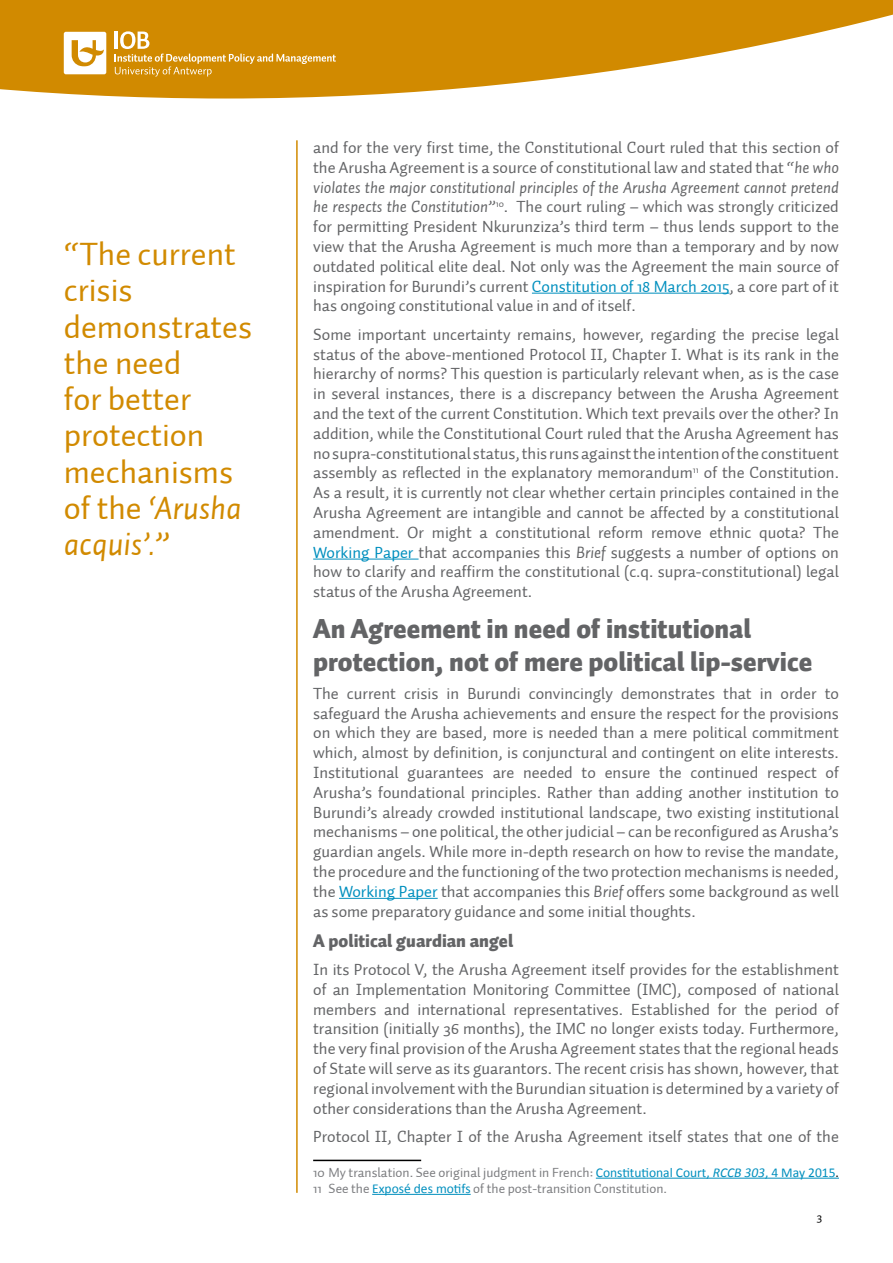
<style>
.page{position:relative;width:893px;height:1263px;background:#fff}
.page>*{position:absolute;margin:0;border:0;box-sizing:border-box;transform-origin:0 0}
.t1{font:33px/36.3px "Auto 1";color:#d18a00}
.t2{font:900 27px/32.4px "Auto 1";color:#636466}
.t3{font:900 18px "Auto 1";color:#636466}
.t4{font:16.5px/19.8px "Auto 1";color:#636466;text-align:justify}
.t5{font:13.5px/16.2px "Auto 1";color:#7c7d80}
.t6{font:12px "Auto 1";color:#000}
.s1{font-style:italic}
.s2{color:#008fbe}
.s3{font-family:"Calibri";color:#008fbe}
.s4{font-family:"Calibri";font-style:italic;color:#008fbe}
.s5{font-family:"Calibri";color:#000}
</style>
<div class="page">
<svg style="left:0;top:0;width:893px;height:99px;fill:#d18a00"></svg>
<hr style="left:532px;top:293px;width:197px;height:1px;background:#008fbe">
<hr style="left:313px;top:559px;width:106px;height:1px;background:#008fbe">
<hr style="left:339px;top:898px;width:99px;height:1px;background:#008fbe">
<hr style="left:313px;top:1160px;width:108px;height:1px;background:#000">
<hr style="left:596px;top:1178px;width:243px;height:1px;background:#008fbe">
<hr style="left:372px;top:1194px;width:99px;height:1px;background:#008fbe">
<svg style="left:115px;top:31px;width:221px;height:46px;background:#d6971c"></svg>
<svg style="left:64px;top:32px;width:42px;height:42px"></svg>
<hr style="left:296px;top:140px;width:2px;height:1053px;background:#d18a00">
<h1 class="t1" style="left:64px;top:236px;width:190px">“The current crisis demonstrates the need<br>for better protection mechanisms of the <span class="s1">‘Arusha acquis’.</span>”</h1>
<p class="t4" style="left:313px;top:138px;width:527px">and for the very first time, the Constitutional Court ruled that this section of the Arusha Agreement is a source of constitutional law and stated that “<span class="s1">he who violates the major constitutional principles of the Arusha Agreement cannot pretend he respects the Constitution</span>”<sup>10</sup>. The court ruling – which was strongly criticized for permitting President Nkurunziza’s third term – thus lends support to the view that the Arusha Agreement is much more than a temporary and by now outdated political elite deal. Not only was the Agreement the main source of inspiration for Burundi’s current <span class="s2">Constitution of 18 March 2015</span>, a core part of it has ongoing constitutional value in and of itself.</p>
<p class="t4" style="left:313px;top:325px;width:527px">Some important uncertainty remains, however, regarding the precise legal status of the above-mentioned Protocol II, Chapter I. What is its rank in the hierarchy of norms? This question is particularly relevant when, as is the case in several instances, there is a discrepancy between the Arusha Agreement and the text of the current Constitution. Which text prevails over the other? In addition, while the Constitutional Court ruled that the Arusha Agreement has no supra-constitutional status, this runs against the intention of the constituent assembly as reflected in the explanatory memorandum<sup>11</sup> of the Constitution.<br>As a result, it is currently not clear whether certain principles contained in the Arusha Agreement are intangible and cannot be affected by a constitutional amendment. Or might a constitutional reform remove ethnic quota? The <span class="s2">Working Paper</span> that accompanies this <span class="s1">Brief</span> suggests a number of options on how to clarify and reaffirm the constitutional (c.q. supra-constitutional) legal status of the Arusha Agreement.</p>
<h2 class="t2" style="left:313px;top:614px;width:501px">An Agreement in need of institutional protection, not of mere political lip-service</h2>
<p class="t4" style="left:313px;top:684px;width:527px">The current crisis in Burundi convincingly demonstrates that in order to safeguard the Arusha achievements and ensure the respect for the provisions on which they are based, more is needed than a mere political commitment which, almost by definition, is conjunctural and contingent on elite interests.<br>Institutional guarantees are needed to ensure the continued respect of Arusha’s foundational principles. Rather than adding another institution to Burundi’s already crowded institutional landscape, two existing institutional mechanisms – one political, the other judicial – can be reconfigured as Arusha’s guardian angels. While more in-depth research on how to revise the mandate, the procedure and the functioning of the two protection mechanisms is needed, the <span class="s2">Working Paper</span> that accompanies this <span class="s1">Brief</span> offers some background as well as some preparatory guidance and some initial thoughts.</p>
<p class="t3" style="left:313px;top:929px;width:202px">A political guardian angel</p>
<p class="t4" style="left:313px;top:960px;width:527px">In its Protocol V, the Arusha Agreement itself provides for the establishment of an Implementation Monitoring Committee (IMC), composed of national members and international representatives. Established for the period of transition (initially 36 months), the IMC no longer exists today. Furthermore, the very final provision of the Arusha Agreement states that the regional heads of State will serve as its guarantors. The recent crisis has shown, however, that regional involvement with the Burundian situation is determined by a variety of other considerations than the Arusha Agreement.</p>
<p class="t4" style="left:313px;top:1127px;width:527px">Protocol II, Chapter I of the Arusha Agreement itself states that one of the</p>
<p class="t5" style="left:313px;top:1164px;width:527px">10 My translation. See original judgment in French: <span class="s3">Constitutional Court,</span> <span class="s4">RCCB 303</span><span class="s3">, 4 May 2015</span><span class="s5">.<br></span>11 See the <span class="s3">Exposé des motifs</span> of the post-transition Constitution.</p>
<p class="t6" style="left:817px;top:1209px;width:7px">3</p>
</div>
